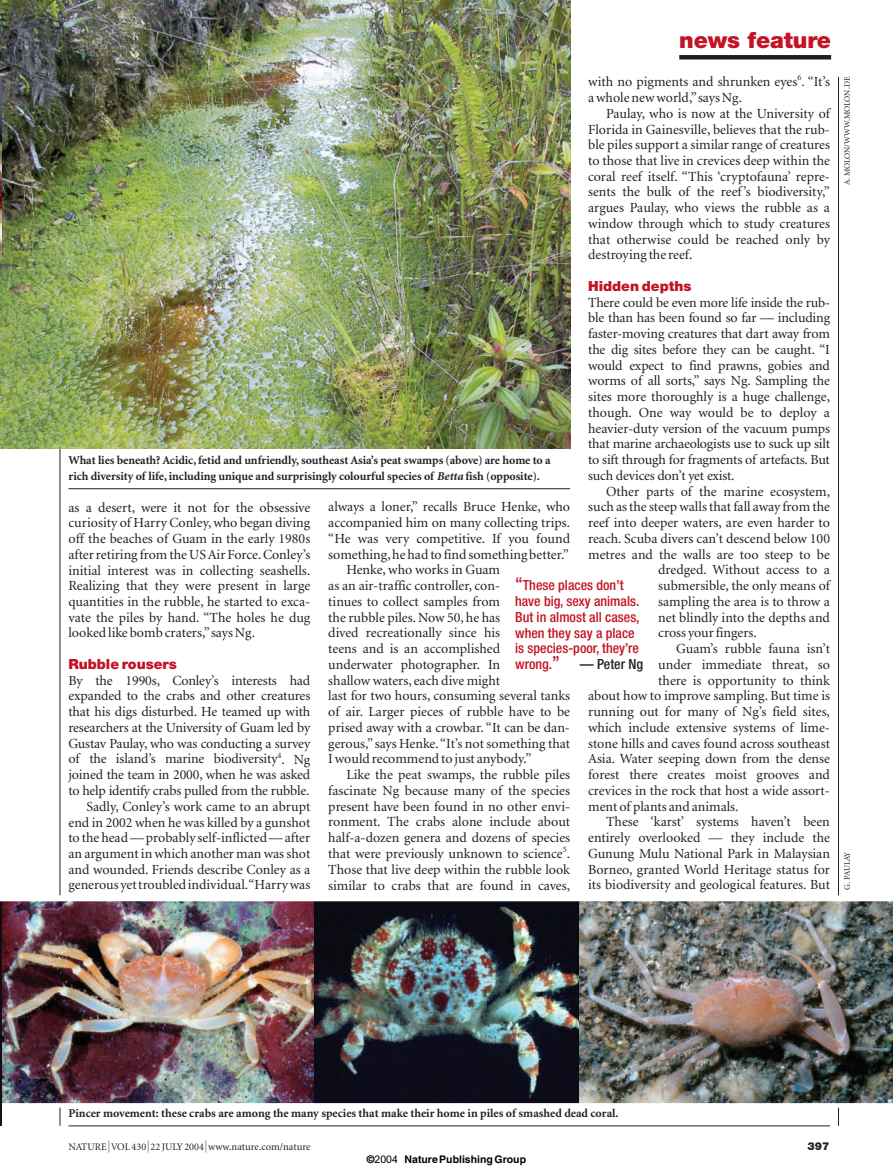
<style>
.page{position:relative;width:893px;height:1173px;background:#fff}
.page>*{position:absolute;margin:0;border:0;box-sizing:border-box;transform-origin:0 0}
.t1{font:900 22.5px "Helvetica Neue";letter-spacing:-.005em;color:#c31324}
.t2{font:13.95px/15.8px "Minion";color:#231f20;text-align:justify}
.t3{font:500 condensed 13.95px/15.8px "Helvetica Neue";color:#c31324}
.t4{font:900 13.95px "Helvetica Neue";color:#c31324}
.t5{font:700 12px/15.8px "Minion";letter-spacing:-.005em;color:#231f20}
.t6{font:900 10.8px "Helvetica Neue";color:#231f20}
.t7{font:700 10.5px "Helvetica";color:#000}
.t8{font:10.2px "Minion";color:#231f20}
.t9{font:8.25px "Minion";color:#231f20}
.s1{font-style:italic}
.s2{font-size:18px}
.s3{color:#231f20}
.s4{font-family:"Helvetica Neue";font-weight:300;font-size:12px}
.s5{font-size:10.5px}
.s6{font-family:"Arial";font-weight:400}
</style>
<div class="page">
<img style="left:0;top:0;width:892px;height:1127px">
<h1 class="t1" style="left:679px;top:32px;width:153px">news feature</h1>
<p class="t2" style="left:588px;top:75px;width:243px">with no pigments and shrunken eyes<sup>6</sup>. “It’s a whole new world,”says Ng.</p>
<p class="t2" style="left:588px;top:107px;width:243px;text-indent:18px">Paulay, who is now at the University of Florida in Gainesville, believes that the rub&shy;ble piles support a similar range of creatures to those that live in crevices deep within the coral reef itself. “This ‘cryptofauna’ repre&shy;sents the bulk of the reef’s biodiversity,” argues Paulay, who views the rubble as a window through which to study creatures that otherwise could be reached only by destroying the reef.</p>
<p class="t4" style="left:588px;top:281px;width:105px">Hidden depths</p>
<p class="t2" style="left:588px;top:296px;width:243px">There could be even more life inside the rub&shy;ble than has been found so far — including faster-moving creatures that dart away from the dig sites before they can be caught. “I would expect to find prawns, gobies and worms of all sorts,” says Ng. Sampling the sites more thoroughly is a huge challenge, though. One way would be to deploy a heavier-duty version of the vacuum pumps that marine archaeologists use to suck up silt to sift through for fragments of artefacts. But such devices don’t yet exist.</p>
<p class="t2" style="left:606px;top:485px;width:225px">Other parts of the marine ecosystem,</p>
<p class="t2" style="left:588px;top:500px;width:243px">such as the steep walls that fall away from the</p>
<p class="t2" style="left:588px;top:516px;width:243px">reef into deeper waters, are even harder to</p>
<p class="t2" style="left:588px;top:532px;width:243px">reach. Scuba divers can’t descend below 100</p>
<p class="t2" style="left:588px;top:548px;width:243px">metres and the walls are too steep to be</p>
<p class="t2" style="left:658px;top:563px;width:173px">dredged. Without access to a</p>
<p class="t2" style="left:658px;top:579px;width:173px">submersible, the only means of</p>
<p class="t2" style="left:658px;top:595px;width:173px">sampling the area is to throw a</p>
<p class="t2" style="left:658px;top:611px;width:173px">net blindly into the depths and</p>
<p class="t2" style="left:658px;top:626px;width:100px">cross your fingers.</p>
<p class="t2" style="left:676px;top:642px;width:155px">Guam’s rubble fauna isn’t</p>
<p class="t2" style="left:658px;top:658px;width:173px">under immediate threat, so</p>
<p class="t2" style="left:658px;top:674px;width:173px">there is opportunity to think</p>
<p class="t2" style="left:588px;top:689px;width:243px">about how to improve sampling. But time is</p>
<p class="t2" style="left:588px;top:705px;width:243px">running out for many of Ng’s field sites,</p>
<p class="t2" style="left:588px;top:721px;width:243px">which include extensive systems of lime-</p>
<p class="t2" style="left:588px;top:737px;width:243px">stone hills and caves found across southeast</p>
<p class="t2" style="left:588px;top:752px;width:243px">Asia. Water seeping down from the dense</p>
<p class="t2" style="left:588px;top:768px;width:243px">forest there creates moist grooves and</p>
<p class="t2" style="left:588px;top:784px;width:243px">crevices in the rock that host a wide assort-</p>
<p class="t2" style="left:588px;top:800px;width:152px">ment of plants and animals.</p>
<p class="t2" style="left:606px;top:815px;width:225px">These ‘karst’ systems haven’t been</p>
<p class="t2" style="left:588px;top:831px;width:243px">entirely overlooked — they include the</p>
<p class="t2" style="left:588px;top:847px;width:243px">Gunung Mulu National Park in Malaysian</p>
<p class="t2" style="left:588px;top:863px;width:243px">Borneo, granted World Heritage status for</p>
<p class="t2" style="left:588px;top:878px;width:243px">its biodiversity and geological features. But</p>
<p class="t5" style="left:68px;top:454px;width:484px">What lies beneath? Acidic, fetid and unfriendly, southeast Asia’s peat swamps (above) are home to a rich diversity of life, including unique and surprisingly colourful species of <span class="s1">Betta</span> fish (opposite).</p>
<p class="t2" style="left:328px;top:500px;width:243px">always a loner,” recalls Bruce Henke, who</p>
<p class="t2" style="left:328px;top:516px;width:243px">accompanied him on many collecting trips.</p>
<p class="t2" style="left:328px;top:532px;width:243px">“He was very competitive. If you found</p>
<p class="t2" style="left:328px;top:548px;width:242px">something,he had to find something better.”</p>
<p class="t2" style="left:346px;top:563px;width:155px">Henke, who works in Guam</p>
<p class="t2" style="left:328px;top:579px;width:173px">as an air-traffic controller, con-</p>
<p class="t2" style="left:328px;top:595px;width:173px">tinues to collect samples from</p>
<p class="t2" style="left:328px;top:611px;width:173px">the rubble piles. Now 50, he has</p>
<p class="t2" style="left:328px;top:626px;width:173px">dived recreationally since his</p>
<p class="t2" style="left:328px;top:642px;width:173px">teens and is an accomplished</p>
<p class="t2" style="left:328px;top:658px;width:173px">underwater photographer. In</p>
<p class="t2" style="left:328px;top:674px;width:173px">shallow waters, each dive might</p>
<p class="t2" style="left:328px;top:689px;width:243px">last for two hours, consuming several tanks</p>
<p class="t2" style="left:328px;top:705px;width:243px">of air. Larger pieces of rubble have to be</p>
<p class="t2" style="left:328px;top:721px;width:243px">prised away with a crowbar. “It can be dan-</p>
<p class="t2" style="left:328px;top:737px;width:243px">gerous,” says Henke.“It’s not something that</p>
<p class="t2" style="left:328px;top:752px;width:205px">I would recommend to just anybody.”</p>
<p class="t2" style="left:346px;top:768px;width:225px">Like the peat swamps, the rubble piles</p>
<p class="t2" style="left:328px;top:784px;width:243px">fascinate Ng because many of the species</p>
<p class="t2" style="left:328px;top:800px;width:243px">present have been found in no other envi-</p>
<p class="t2" style="left:328px;top:815px;width:243px">ronment. The crabs alone include about</p>
<p class="t2" style="left:328px;top:831px;width:243px">half-a-dozen genera and dozens of species</p>
<p class="t2" style="left:328px;top:847px;width:243px">that were previously unknown to science<sup>5</sup>.</p>
<p class="t2" style="left:328px;top:863px;width:243px">Those that live deep within the rubble look</p>
<p class="t2" style="left:328px;top:878px;width:243px">similar to crabs that are found in caves,</p>
<p class="t2" style="left:68px;top:500px;width:243px">as a desert, were it not for the obsessive curiosity of Harry Conley, who began diving off the beaches of Guam in the early 1980s after retiring from the US Air Force. Conley’s initial interest was in collecting seashells.<br>Realizing that they were present in large quantities in the rubble, he started to exca&shy;vate the piles by hand. “The holes he dug looked like bomb craters,”says Ng.</p>
<p class="t4" style="left:68px;top:659px;width:110px">Rubble rousers</p>
<p class="t2" style="left:68px;top:674px;width:243px;text-align:right">By the 1990s, Conley’s interests had expanded to the crabs and other creatures that his digs disturbed. He teamed up with researchers at the University of Guam led by Gustav Paulay, who was conducting a survey of the island’s marine biodiversity<sup>4</sup>. Ng joined the team in 2000, when he was asked to help identify crabs pulled from the rubble.<br>Sadly, Conley’s work came to an abrupt end in 2002 when he was killed by a gunshot to the head — probably self-inflicted — after an argument in which another man was shot and wounded. Friends describe Conley as a generous yet troubled individual.“Harry was</p>
<p class="t3" style="left:515px;top:579px;width:129px"><span class="s2">“</span>These places don’t have big, sexy animals.<br>But in almost all cases, when they say a place is species-poor, they’re wrong.<span class="s2">”</span> <span class="s3">— Peter Ng</span></p>
<p class="t9" style="left:843px;top:185px;width:110px;rotate:-90deg">A. MOLON/WWW.MOLON.DE</p>
<p class="t9" style="left:843px;top:890px;width:39px;rotate:-90deg">G. PAULAY</p>
<p class="t5" style="left:68px;top:1106px;width:551px">Pincer movement: these crabs are among the many species that make their home in piles of smashed dead coral.</p>
<p class="t8" style="left:68px;top:1143px;width:243px">NATURE<span class="s4">|</span> VOL 430 <span class="s4">|</span> 22 JULY 2004 <span class="s4">|</span> <span class="s5">www.nature.com/nature</span></p>
<p class="t6" style="left:807px;top:1142px;width:23px">397</p>
<p class="t7" style="left:367px;top:1153px;width:161px">© <span class="s6">2004</span> NaturePublishingGroup</p>
</div>
